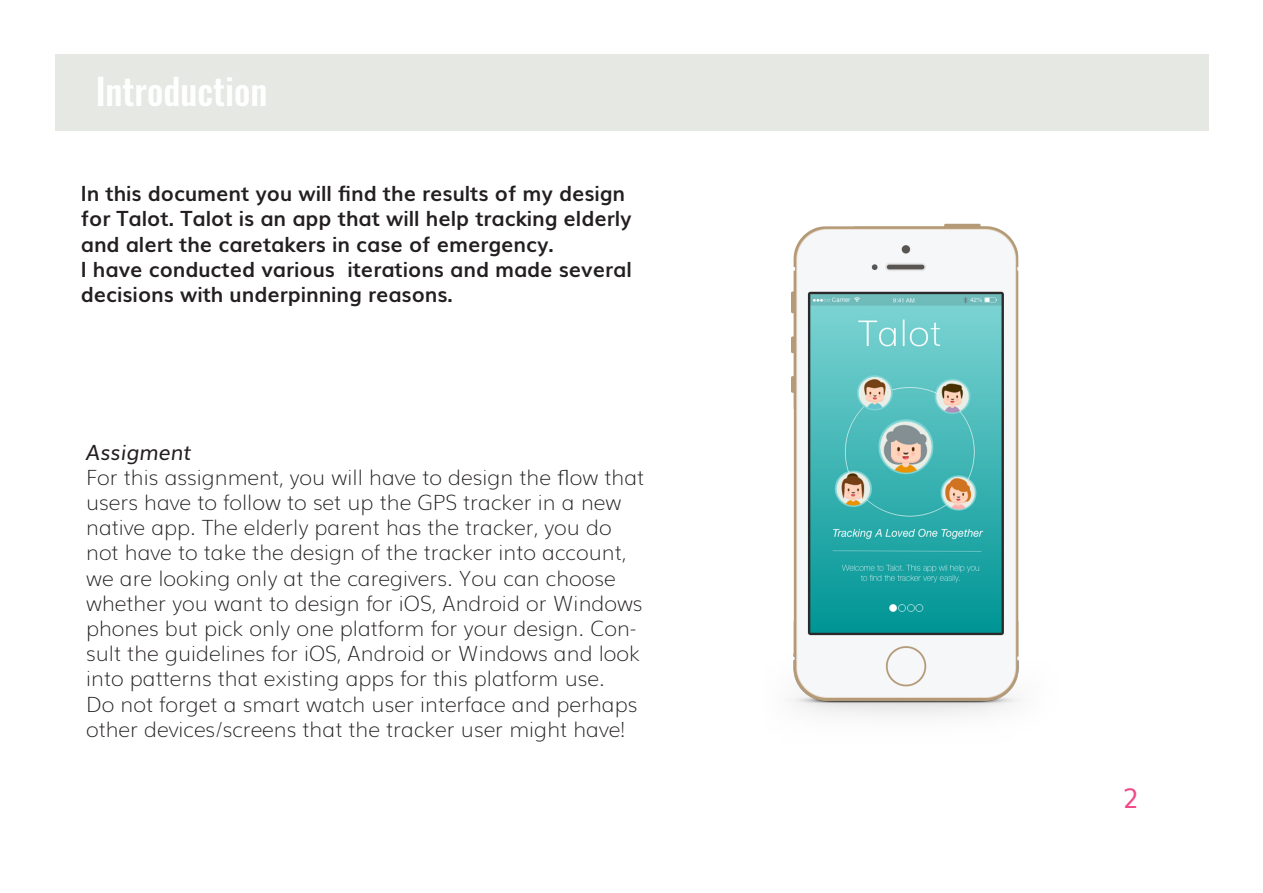
<style>
.page{position:relative;width:1263px;height:893px;background:#fff}
.page>*{position:absolute;margin:0;border:0;box-sizing:border-box;transform-origin:0 0}
.t1{font:500 36px "Oswald";color:#fff}
.t2{font:27px "Muli";color:#ef4b89}
.t3{font:200 21px/25.2px "Muli";color:#231f20}
.t4{font:700 21px/25.2px "Muli";color:#231f20}
.t5{font:italic 21px "Muli";color:#231f20}
</style>
<div class="page">
<div style="left:55px;top:54px;width:1153px;height:76px;background:#e5e8e3"></div>
<img style="left:789px;top:223px;width:232px;height:493px">
<p class="t1" style="left:96px;top:66px;width:173px">Introduction</p>
<p class="t4" style="left:81px;top:180px;width:552px">In this document you will find the results of my design for Talot. Talot is an app that will help tracking elderly and alert the caretakers in case of emergency.</p>
<p class="t4" style="left:81px;top:255px;width:552px">I have conducted various iterations and made several decisions with underpinning reasons.</p>
<p class="t5" style="left:86px;top:435px;width:107px">Assigment</p>
<p class="t3" style="left:86px;top:463px;width:560px">For this assignment, you will have to design the flow that users have to follow to set up the GPS tracker in a new native app. The elderly parent has the tracker, you do not have to take the design of the tracker into account, we are looking only at the caregivers. You can choose whether you want to design for iOS, Android or Windows phones but pick only one platform for your design. Con&shy;sult the guidelines for iOS, Android or Windows and look into patterns that existing apps for this platform use.<br>Do not forget a smart watch user interface and perhaps other devices/screens that the tracker user might have!</p>
<p class="t2" style="left:1123px;top:776px;width:18px">2</p>
</div>
